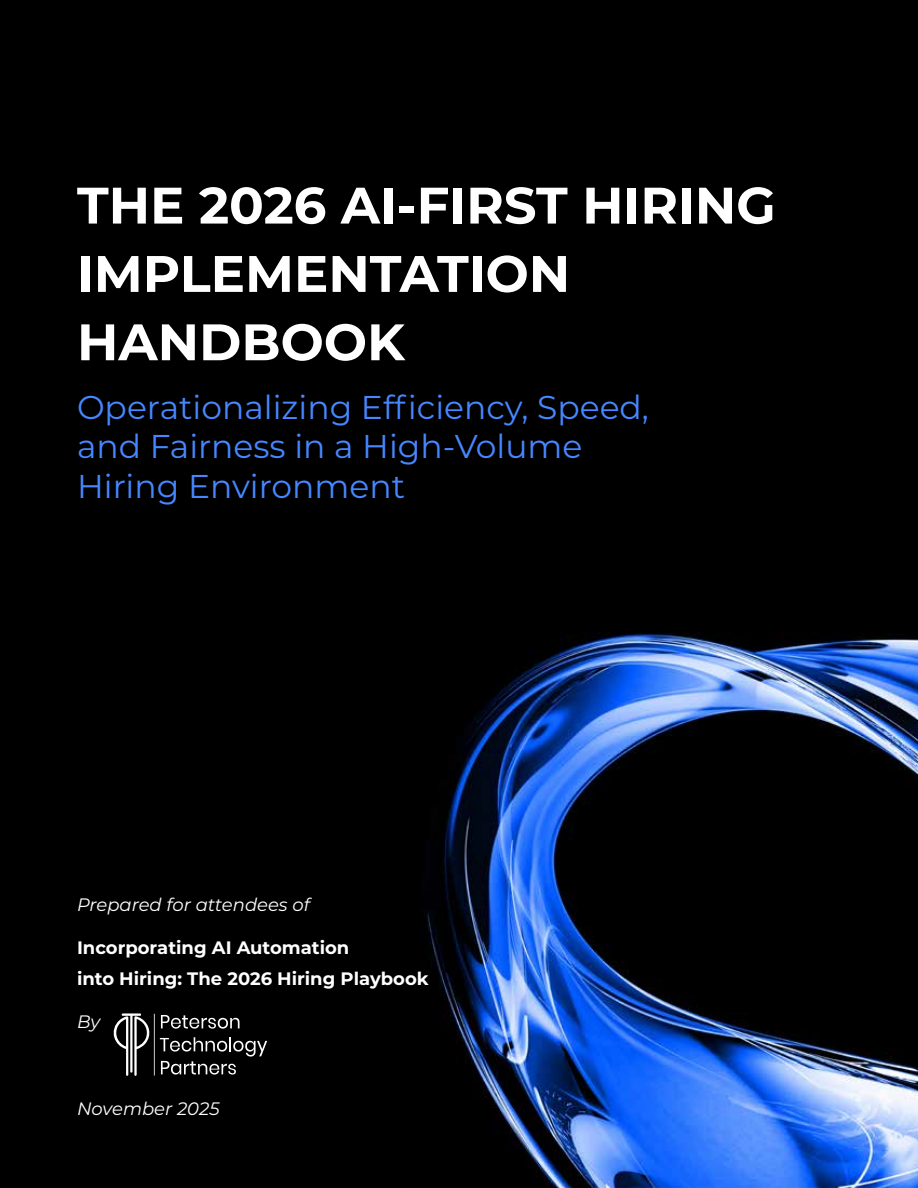
<style>
.page{position:relative;width:918px;height:1188px;background:#000}
.page>*{position:absolute;margin:0;border:0;box-sizing:border-box;transform-origin:0 0}
.t1{font:700 51.3px/68.4px "Montserrat";color:#fff}
.t2{font:33px/39.6px "Montserrat";color:#4687ff}
.t3{font:700 18px/30.6px "Montserrat";color:#fff}
.t4{font:italic 18px "Montserrat";color:#fff}
</style>
<div class="page">
<img style="left:426px;top:633px;width:492px;height:555px">
<svg style="left:113px;top:1013px;width:154px;height:63px"></svg>
<h1 class="t1" style="left:77px;top:174px;width:700px">THE 2026 AI-FIRST HIRING<br>IMPLEMENTATION<br>HANDBOOK</h1>
<p class="t2" style="left:77px;top:388px;width:573px">Operationalizing Efficiency, Speed, and Fairness in a High-Volume<br>Hiring Environment</p>
<p class="t4" style="left:77px;top:896px;width:234px">Prepared for attendees of</p>
<p class="t3" style="left:77px;top:934px;width:353px">Incorporating AI Automation<br>into Hiring: The 2026 Hiring Playbook</p>
<p class="t4" style="left:77px;top:1013px;width:25px">By</p>
<p class="t4" style="left:77px;top:1100px;width:144px">November 2025</p>
</div>
